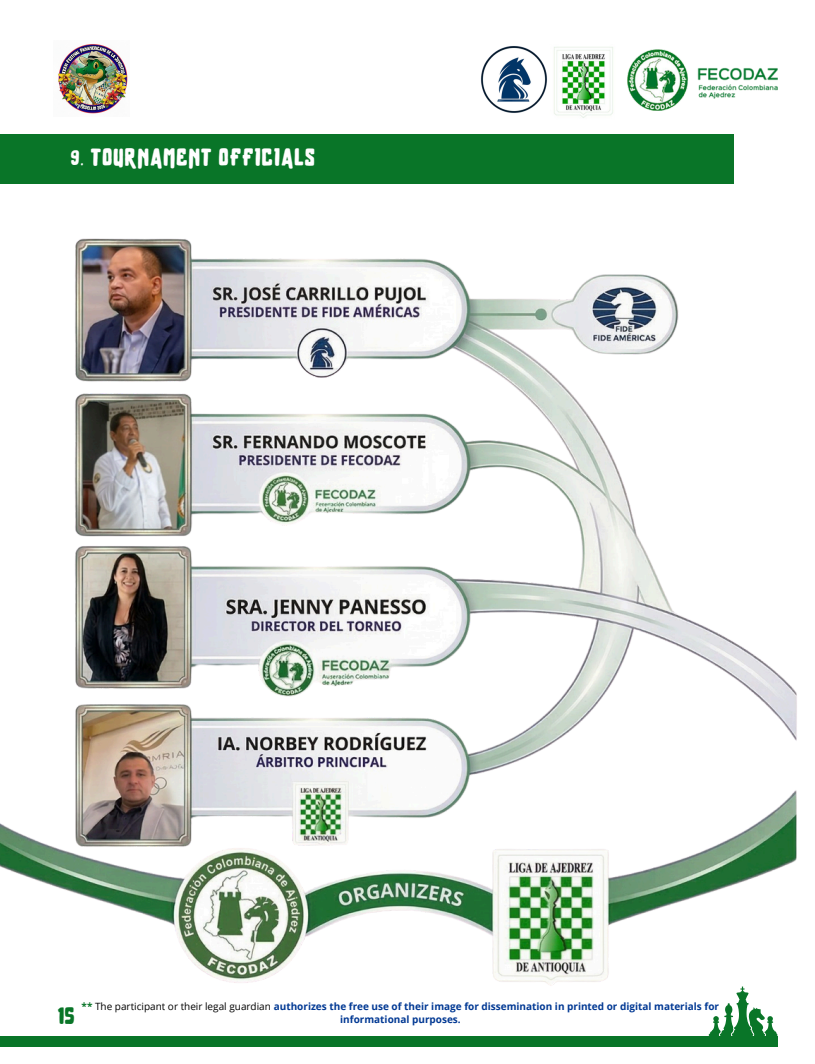
<style>
.page{position:relative;width:815px;height:1064px;background:#fff}
.page>*{position:absolute;margin:0;border:0;box-sizing:border-box;transform-origin:0 0}
.t1{font:700 23.75px "BROTHER";color:#097528}
.t2{font:700 21.25px "BROTHER";letter-spacing:.08em;color:#fefefe}
.t3{font:700 10px/13.4px "Open Sans";color:#003893;text-align:center}
.s1{color:#097528}
.s2{font-weight:400;color:#000}
</style>
<div class="page">
<div style="left:0;top:1035px;width:778px;height:11px;background:#097528"></div>
<img style="left:58px;top:44px;width:70px;height:70px">
<img style="left:627px;top:50px;width:150px;height:61px">
<img style="left:554px;top:47px;width:59px;height:71px">
<img style="left:481px;top:46px;width:66px;height:67px">
<svg style="left:708px;top:1032px;width:70px;height:3px"></svg>
<img style="left:0;top:169px;width:797px;height:863px">
<div style="left:0;top:134px;width:733px;height:50px;background:#097528"></div>
<h2 class="t2" style="left:71px;top:149px;width:245px">9. TOURNAMENT OFFICIALS</h2>
<h1 class="t1" style="left:58px;top:1005px;width:18px">15</h1>
<p class="t3" style="left:82px;top:999px;width:639px"><span class="s1">**</span> <span class="s2">The participant or their legal guardian</span> authorizes the free use of their image for dissemination in printed or digital materials for informational purposes.</p>
</div>
